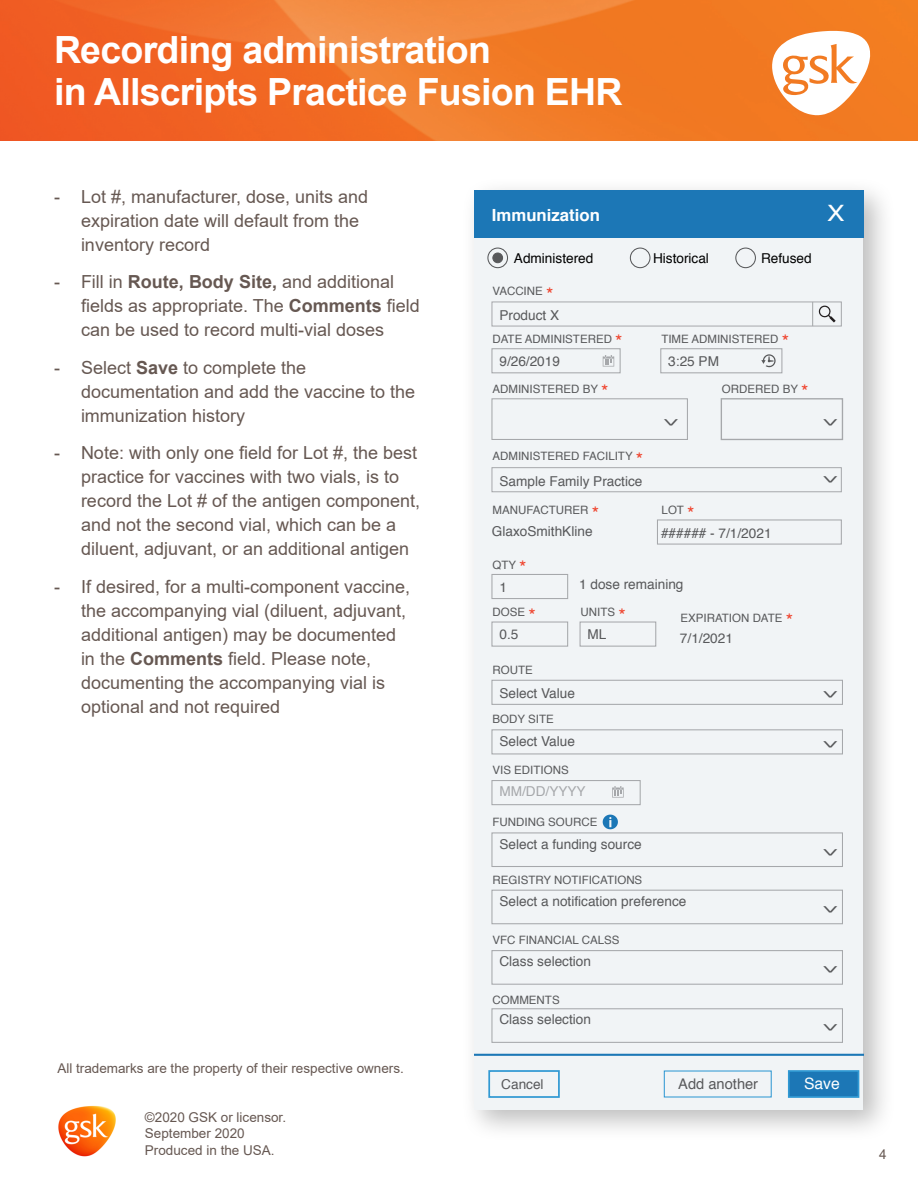
<style>
.page{position:relative;width:918px;height:1188px;background:#fff}
.page>*{position:absolute;margin:0;border:0;box-sizing:border-box;transform-origin:0 0}
.t1{font:700 37.5px/42px "Arial";letter-spacing:-.02em;color:#fff}
.t2{font:26.1px "Helvetica";color:#58595b;scale:.43 1}
.t3{font:22.5px "Helvetica";color:#fff;scale:1.16 1}
.t4{font:18px/24px "Arial";color:#665852}
.t5{font:700 16.8px "Helvetica";color:#fff}
.t6{font:15.75px "Helvetica";color:#fff}
.t7{font:14.7px "Helvetica";color:#58595b}
.t8{font:13.65px "Helvetica";color:#58595b}
.t9{font:13.65px "Helvetica";color:#000}
.t10{font:13.65px "Helvetica";color:#a6a8ab}
.t11{font:13.5px/16.5px "Arial";color:#665852}
.t12{font:11.55px "Helvetica";color:#58595b}
.s1{font-weight:700}
.s2{font-size:18.9px;color:#ef442e}
</style>
<div class="page">
<img style="left:0;top:0;width:918px;height:140px">
<svg style="left:772px;top:31px;width:98px;height:84px"></svg>
<div style="left:461px;top:176px;width:435px;height:966px;background:#000;opacity:.26"></div>
<div style="left:474px;top:190px;width:389px;height:919px;background:#f1f4f6"></div>
<svg style="left:761px;top:354px;width:15px;height:13px"></svg>
<div style="left:474px;top:190px;width:390px;height:47px;background:#1c77b6"></div>
<svg style="left:603px;top:815px;width:15px;height:14px"></svg>
<div style="left:492px;top:302px;width:350px;height:24px;border:1px solid #a6a8ab"></div>
<div style="left:492px;top:467px;width:350px;height:25px;border:1px solid #a6a8ab"></div>
<div style="left:657px;top:519px;width:185px;height:26px;border:1px solid #a6a8ab"></div>
<div style="left:491px;top:680px;width:352px;height:25px;border:1px solid #a6a8ab"></div>
<div style="left:491px;top:832px;width:352px;height:35px;border:1px solid #a6a8ab"></div>
<div style="left:491px;top:348px;width:130px;height:25px;border:1px solid #a6a8ab"></div>
<div style="left:660px;top:348px;width:122px;height:25px;border:1px solid #a6a8ab"></div>
<div style="left:491px;top:398px;width:197px;height:42px;border:1px solid #a6a8ab"></div>
<div style="left:721px;top:398px;width:122px;height:42px;border:1px solid #a6a8ab"></div>
<div style="left:491px;top:729px;width:352px;height:25px;border:1px solid #a6a8ab"></div>
<div style="left:491px;top:780px;width:150px;height:25px;border:1px solid #a6a8ab"></div>
<div style="left:491px;top:890px;width:352px;height:34px;border:1px solid #a6a8ab"></div>
<div style="left:491px;top:950px;width:352px;height:35px;border:1px solid #a6a8ab"></div>
<div style="left:491px;top:1008px;width:352px;height:35px;border:1px solid #a6a8ab"></div>
<svg style="left:819px;top:306px;width:17px;height:16px"></svg>
<svg style="left:812px;top:302px;width:1px;height:24px"></svg>
<div style="left:491px;top:574px;width:77px;height:25px;border:1px solid #a6a8ab"></div>
<div style="left:491px;top:621px;width:77px;height:26px;border:1px solid #a6a8ab"></div>
<div style="left:580px;top:621px;width:76px;height:26px;border:1px solid #a6a8ab"></div>
<hr style="left:474px;top:1054px;width:390px;height:2px;background:#1c77b6">
<div style="left:488px;top:1070px;width:72px;height:28px;border:2px solid #3199d3"></div>
<div style="left:789px;top:1071px;width:70px;height:26px;background:#1c77b6"></div>
<div style="left:788px;top:1070px;width:71px;height:28px;border:2px solid #3199d3"></div>
<div style="left:487px;top:248px;width:21px;height:20px;border:1px solid #58595b;border-radius:50%"></div>
<div style="left:630px;top:248px;width:21px;height:20px;border:1px solid #58595b;border-radius:50%"></div>
<div style="left:735px;top:248px;width:21px;height:20px;border:1px solid #58595b;border-radius:50%"></div>
<div style="left:493px;top:253px;width:10px;height:10px;background:#58595b;border-radius:50%"></div>
<div style="left:493px;top:253px;width:10px;height:10px;border:1px solid #58595b;border-radius:50%"></div>
<svg style="left:603px;top:355px;width:11px;height:12px"></svg>
<svg style="left:612px;top:786px;width:12px;height:12px"></svg>
<img style="left:58px;top:1105px;width:58px;height:52px">
<h1 class="t1" style="left:54px;top:29px;width:570px">Recording administration<br>in Allscripts Practice Fusion EHR</h1>
<p class="t4" style="left:81px;top:184px;width:289px;text-indent:-27px">- Lot #, manufacturer, dose, units and expiration date will default from the inventory record</p>
<p class="t4" style="left:81px;top:270px;width:340px;text-indent:-27px">- Fill in <span class="s1">Route, Body Site,</span> and additional fields as appropriate. The <span class="s1">Comments</span> field can be used to record multi-vial doses</p>
<p class="t4" style="left:81px;top:355px;width:336px;text-indent:-27px">- Select <span class="s1">Save</span> to complete the documentation and add the vaccine to the immunization history</p>
<p class="t4" style="left:81px;top:441px;width:341px;text-indent:-27px">- Note: with only one field for Lot #, the best practice for vaccines with two vials, is to record the Lot # of the antigen component, and not the second vial, which can be a diluent, adjuvant, or an additional antigen</p>
<p class="t4" style="left:81px;top:574px;width:331px;text-indent:-27px">- If desired, for a multi-component vaccine, the accompanying vial (diluent, adjuvant, additional antigen) may be documented in the <span class="s1">Comments</span> field. Please note, documenting the accompanying vial is optional and not required</p>
<p class="t11" style="left:57px;top:1060px;width:348px">All trademarks are the property of their respective owners.</p>
<p class="t11" style="left:145px;top:1109px;width:143px">©2020 GSK or licensor.<br>September 2020<br>Produced in the USA.</p>
<p class="t5" style="left:492px;top:202px;width:110px">Immunization</p>
<p class="t3" style="left:827px;top:196px;width:17px">X</p>
<p class="t9" style="left:514px;top:247px;width:81px">Administered</p>
<p class="t9" style="left:653px;top:247px;width:57px">Historical</p>
<p class="t9" style="left:761px;top:247px;width:52px">Refused</p>
<p class="t12" style="left:492px;top:282px;width:62px">VACCINE <span class="s2">*</span></p>
<p class="t8" style="left:499px;top:304px;width:61px">Product X</p>
<p class="t12" style="left:492px;top:330px;width:132px">DATE ADMINISTERED <span class="s2">*</span></p>
<p class="t8" style="left:499px;top:351px;width:62px">9/26/2019</p>
<p class="t12" style="left:492px;top:380px;width:117px">ADMINISTERED BY <span class="s2">*</span></p>
<p class="t12" style="left:492px;top:447px;width:152px">ADMINISTERED FACILITY <span class="s2">*</span></p>
<p class="t8" style="left:499px;top:470px;width:145px">Sample Family Practice</p>
<p class="t12" style="left:492px;top:501px;width:108px">MANUFACTURER <span class="s2">*</span></p>
<p class="t8" style="left:492px;top:520px;width:102px">GlaxoSmithKline</p>
<p class="t12" style="left:492px;top:556px;width:36px">QTY <span class="s2">*</span></p>
<p class="t12" style="left:661px;top:330px;width:129px">TIME ADMINISTERED <span class="s2">*</span></p>
<p class="t8" style="left:668px;top:350px;width:52px">3:25 PM</p>
<p class="t12" style="left:722px;top:380px;width:88px">ORDERED BY <span class="s2">*</span></p>
<h2 class="t2" style="left:694px;top:419px;width:17px;rotate:90deg">&gt;</h2>
<h2 class="t2" style="left:853px;top:419px;width:150px;rotate:90deg">&gt; &gt;</h2>
<p class="t12" style="left:662px;top:501px;width:34px">LOT <span class="s2">*</span></p>
<p class="t8" style="left:661px;top:522px;width:112px">###### - 7/1/2021</p>
<p class="t8" style="left:499px;top:576px;width:9px">1</p>
<p class="t8" style="left:579px;top:574px;width:106px">1 dose remaining</p>
<p class="t12" style="left:492px;top:604px;width:45px">DOSE <span class="s2">*</span></p>
<p class="t12" style="left:581px;top:604px;width:47px">UNITS <span class="s2">*</span></p>
<p class="t12" style="left:681px;top:609px;width:114px">EXPIRATION DATE <span class="s2">*</span></p>
<p class="t8" style="left:499px;top:624px;width:20px">0.5</p>
<p class="t8" style="left:588px;top:624px;width:20px">ML</p>
<p class="t8" style="left:680px;top:628px;width:54px">7/1/2021</p>
<p class="t12" style="left:492px;top:661px;width:42px">ROUTE</p>
<p class="t8" style="left:499px;top:683px;width:77px">Select Value</p>
<h2 class="t2" style="left:853px;top:691px;width:17px;rotate:90deg">&gt;</h2>
<p class="t12" style="left:492px;top:710px;width:63px">BODY SITE</p>
<p class="t8" style="left:499px;top:731px;width:77px">Select Value</p>
<h2 class="t2" style="left:853px;top:741px;width:17px;rotate:90deg">&gt;</h2>
<p class="t12" style="left:492px;top:761px;width:78px">VIS EDITIONS</p>
<p class="t10" style="left:499px;top:781px;width:88px">MM/DD/YYYY</p>
<p class="t12" style="left:492px;top:813px;width:106px">FUNDING SOURCE</p>
<p class="t8" style="left:499px;top:833px;width:144px">Select a funding source</p>
<p class="t12" style="left:492px;top:871px;width:151px">REGISTRY NOTIFICATIONS</p>
<p class="t8" style="left:499px;top:891px;width:188px">Select a notification preference</p>
<p class="t12" style="left:492px;top:931px;width:128px">VFC FINANCIAL CALSS</p>
<p class="t8" style="left:499px;top:951px;width:93px">Class selection</p>
<p class="t12" style="left:492px;top:991px;width:69px">COMMENTS</p>
<p class="t8" style="left:499px;top:1009px;width:93px">Class selection</p>
<h2 class="t2" style="left:853px;top:849px;width:17px;rotate:90deg">&gt;</h2>
<h2 class="t2" style="left:853px;top:906px;width:17px;rotate:90deg">&gt;</h2>
<h2 class="t2" style="left:853px;top:966px;width:17px;rotate:90deg">&gt;</h2>
<h2 class="t2" style="left:853px;top:1024px;width:17px;rotate:90deg">&gt;</h2>
<p class="t8" style="left:501px;top:1074px;width:44px">Cancel</p>
<p class="t7" style="left:678px;top:1073px;width:81px">Add another</p>
<p class="t6" style="left:804px;top:1071px;width:37px">Save</p>
<p class="t11" style="left:879px;top:1146px;width:9px">4</p>
</div>
